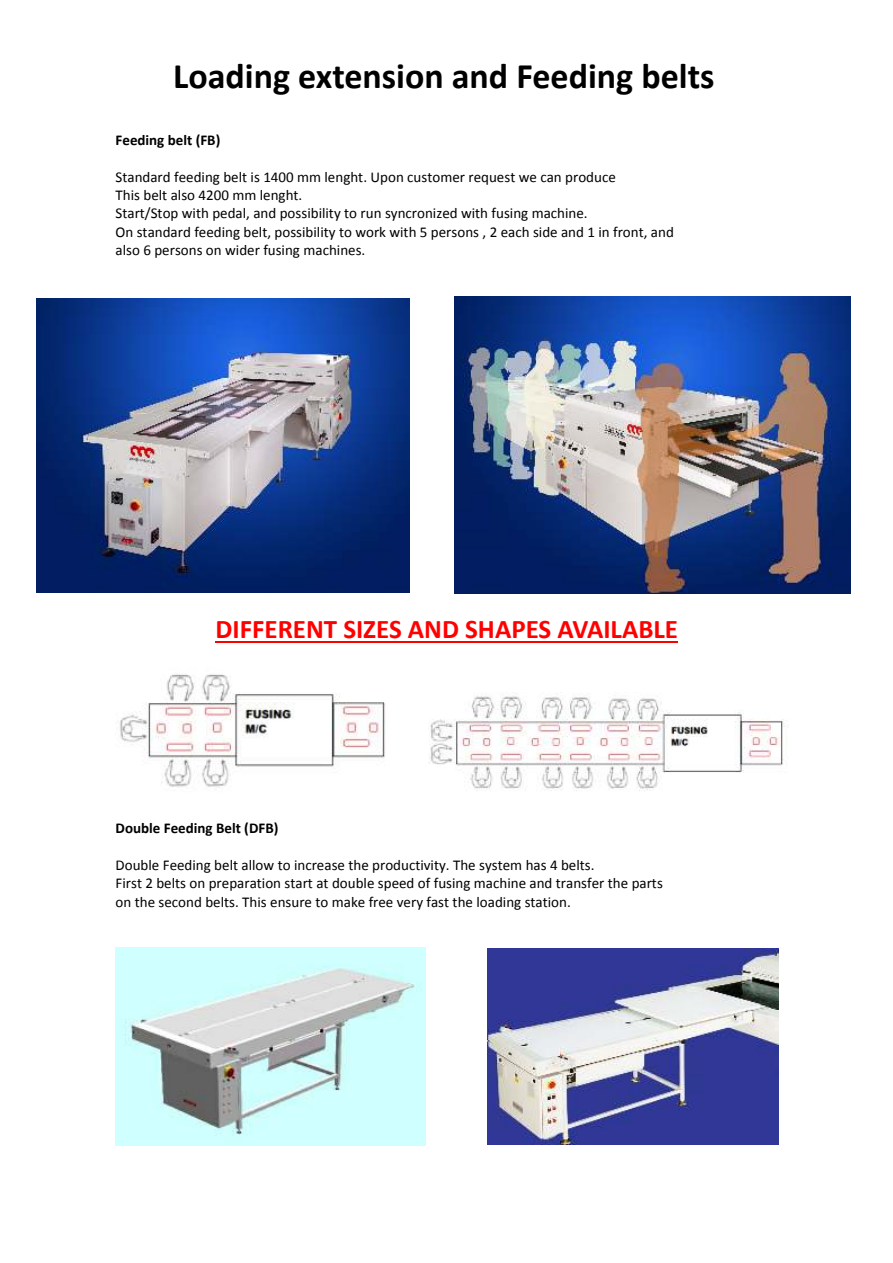
<style>
.page{position:relative;width:893px;height:1263px;background:#fff}
.page>*{position:absolute;margin:0;border:0;box-sizing:border-box;transform-origin:0 0}
.t1{font:700 36px "Calibri";color:#000}
.t2{font:700 27px "Calibri";color:#f00}
.t3{font:15px/18.3px "Calibri";color:#000}
.t4{font:700 15px "Calibri";color:#000}
</style>
<div class="page">
<img style="left:120px;top:674px;width:265px;height:116px">
<img style="left:429px;top:693px;width:357px;height:98px">
<img style="left:487px;top:948px;width:292px;height:196px">
<img style="left:116px;top:947px;width:309px;height:198px">
<img style="left:454px;top:297px;width:396px;height:297px">
<hr style="left:216px;top:641px;width:462px;height:2px;background:#f00">
<img style="left:36px;top:298px;width:374px;height:294px">
<h1 class="t1" style="left:173px;top:61px;width:543px">Loading extension and Feeding belts</h1>
<p class="t4" style="left:116px;top:134px;width:106px">Feeding belt (FB)</p>
<p class="t3" style="left:116px;top:169px;width:560px">Standard feeding belt is 1400 mm lenght. Upon customer request we can produce<br>This belt also 4200 mm lenght.<br>Start/Stop with pedal, and possibility to run syncronized with fusing machine.<br>On standard feeding belt, possibility to work with 5 persons , 2 each side and 1 in front, and also 6 persons on wider fusing machines.</p>
<h2 class="t2" style="left:216px;top:618px;width:464px">DIFFERENT SIZES AND SHAPES AVAILABLE</h2>
<p class="t4" style="left:116px;top:822px;width:164px">Double Feeding Belt (DFB)</p>
<p class="t3" style="left:116px;top:857px;width:549px">Double Feeding belt allow to increase the productivity. The system has 4 belts.<br>First 2 belts on preparation start at double speed of fusing machine and transfer the parts on the second belts. This ensure to make free very fast the loading station.</p>
</div>
